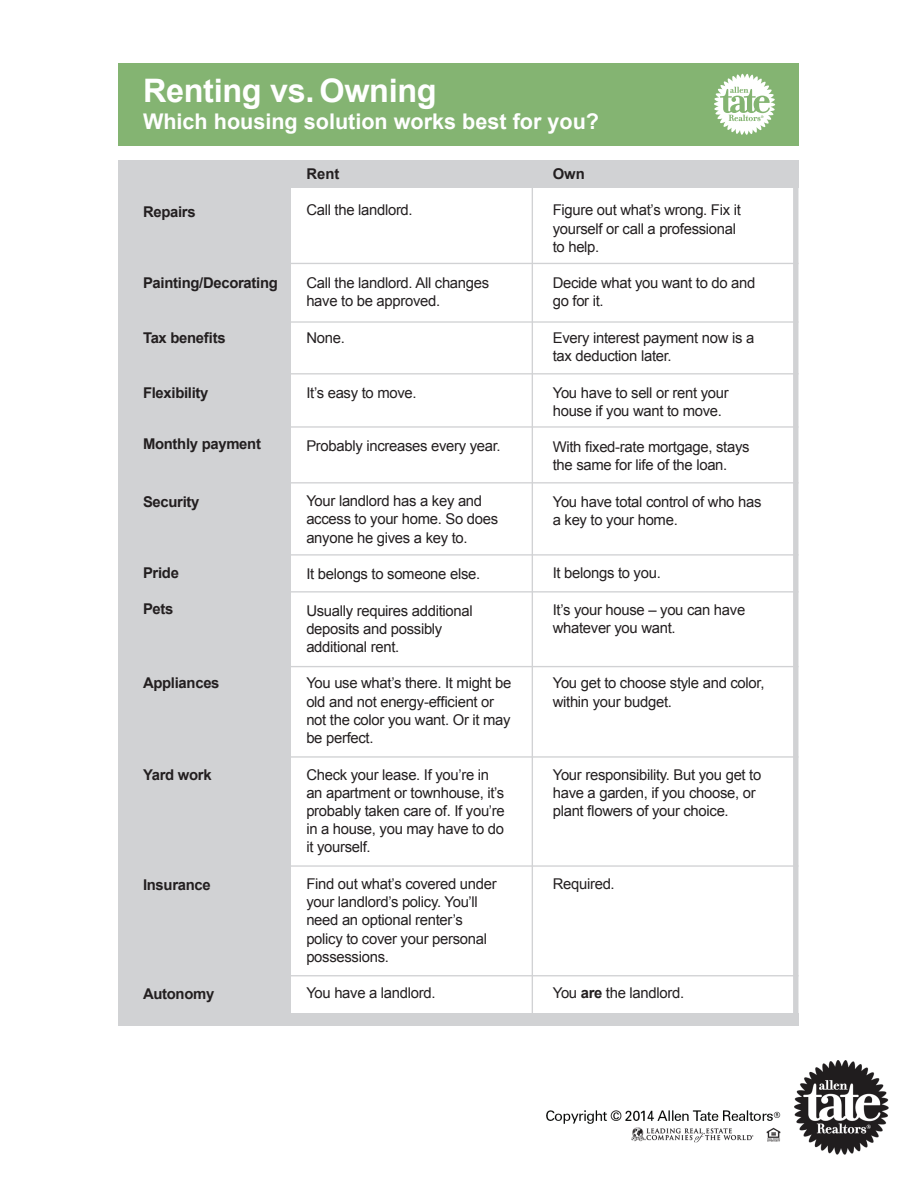
<style>
.page{position:relative;width:918px;height:1188px;background:#fff}
.page>*{position:absolute;margin:0;border:0;box-sizing:border-box;transform-origin:0 0}
.t1{font:700 32.4px "Arial";letter-spacing:-.01em;color:#fff}
.t2{font:700 21.6px "Arial";color:#fff}
.t3{font:14.85px/18.1px "Arial";letter-spacing:-.02em;color:#231f20}
.t4{font:700 14.85px "Arial";letter-spacing:-.02em;color:#231f20}
.s1{font-weight:700}
</style>
<div class="page">
<div style="left:118px;top:63px;width:680px;height:82px;background:#84b472"></div>
<hr style="left:284px;top:263px;width:514px;height:1px;background:#d1d2d4">
<hr style="left:284px;top:321px;width:514px;height:2px;background:#d1d2d4">
<hr style="left:284px;top:373px;width:514px;height:1px;background:#d1d2d4">
<hr style="left:284px;top:426px;width:514px;height:2px;background:#d1d2d4">
<hr style="left:284px;top:482px;width:514px;height:2px;background:#d1d2d4">
<hr style="left:284px;top:554px;width:514px;height:2px;background:#d1d2d4">
<hr style="left:284px;top:591px;width:514px;height:2px;background:#d1d2d4">
<hr style="left:284px;top:666px;width:514px;height:1px;background:#d1d2d4">
<hr style="left:284px;top:756px;width:514px;height:2px;background:#d1d2d4">
<hr style="left:284px;top:865px;width:514px;height:2px;background:#d1d2d4">
<hr style="left:284px;top:975px;width:514px;height:1px;background:#d1d2d4">
<div style="left:118px;top:161px;width:173px;height:857px;background:#d1d2d4"></div>
<div style="left:118px;top:161px;width:680px;height:27px;background:#d1d2d4"></div>
<div style="left:793px;top:161px;width:5px;height:857px;background:#d1d2d4"></div>
<hr style="left:532px;top:161px;width:1px;height:857px;background:#d1d2d4">
<div style="left:118px;top:1014px;width:680px;height:12px;background:#d1d2d4"></div>
<svg style="left:714px;top:74px;width:61px;height:61px"></svg>
<img style="left:546px;top:1060px;width:343px;height:94px">
<h1 class="t1" style="left:143px;top:69px;width:295px">Renting vs. Owning</h1>
<h2 class="t2" style="left:143px;top:107px;width:458px">Which housing solution works best for you?</h2>
<p class="t4" style="left:553px;top:164px;width:34px">Own</p>
<p class="t3" style="left:553px;top:201px;width:190px">Figure out what’s wrong. Fix it yourself or call a professional to help.</p>
<p class="t3" style="left:553px;top:274px;width:204px">Decide what you want to do and go for it.</p>
<p class="t3" style="left:553px;top:329px;width:203px">Every interest payment now is a tax deduction later.</p>
<p class="t3" style="left:553px;top:383px;width:178px">You have to sell or rent your house if you want to move.</p>
<p class="t3" style="left:553px;top:438px;width:198px">With fixed-rate mortgage, stays the same for life of the loan.</p>
<p class="t3" style="left:553px;top:493px;width:210px">You have total control of who has a key to your home.</p>
<p class="t3" style="left:553px;top:564px;width:110px">It belongs to you.</p>
<p class="t3" style="left:553px;top:601px;width:194px">It’s your house – you can have whatever you want.</p>
<p class="t4" style="left:306px;top:164px;width:34px">Rent</p>
<p class="t3" style="left:306px;top:201px;width:108px">Call the landlord.</p>
<p class="t4" style="left:143px;top:202px;width:54px">Repairs</p>
<p class="t4" style="left:143px;top:273px;width:136px">Painting/Decorating</p>
<p class="t3" style="left:306px;top:274px;width:184px">Call the landlord. All changes have to be approved.</p>
<p class="t3" style="left:306px;top:329px;width:40px">None.</p>
<p class="t4" style="left:143px;top:328px;width:84px">Tax benefits</p>
<p class="t4" style="left:143px;top:383px;width:67px">Flexibility</p>
<p class="t4" style="left:143px;top:435px;width:119px">Monthly payment</p>
<p class="t3" style="left:306px;top:384px;width:112px">It’s easy to move.</p>
<p class="t3" style="left:306px;top:437px;width:196px">Probably increases every year.</p>
<p class="t3" style="left:306px;top:492px;width:193px">Your landlord has a key and access to your home. So does anyone he gives a key to.</p>
<p class="t3" style="left:306px;top:565px;width:175px">It belongs to someone else.</p>
<p class="t3" style="left:306px;top:601px;width:168px">Usually requires additional deposits and possibly additional rent.</p>
<p class="t3" style="left:306px;top:674px;width:207px">You use what’s there. It might be old and not energy-efficient or not the color you want. Or it may be perfect.</p>
<p class="t3" style="left:306px;top:765px;width:200px">Check your lease. If you’re in an apartment or townhouse, it’s probably taken care of. If you’re in a house, you may have to do it yourself.</p>
<p class="t3" style="left:306px;top:875px;width:192px">Find out what’s covered under your landlord’s policy. You’ll need an optional renter’s policy to cover your personal possessions.</p>
<p class="t3" style="left:306px;top:984px;width:131px">You have a landlord.</p>
<p class="t4" style="left:143px;top:492px;width:58px">Security</p>
<p class="t4" style="left:143px;top:563px;width:37px">Pride</p>
<p class="t4" style="left:143px;top:599px;width:32px">Pets</p>
<p class="t4" style="left:143px;top:673px;width:78px">Appliances</p>
<p class="t3" style="left:553px;top:674px;width:213px">You get to choose style and color, within your budget.</p>
<p class="t4" style="left:143px;top:765px;width:70px">Yard work</p>
<p class="t3" style="left:553px;top:765px;width:210px">Your responsibility. But you get to have a garden, if you choose, or plant flowers of your choice.</p>
<p class="t3" style="left:553px;top:875px;width:63px">Required.</p>
<p class="t4" style="left:143px;top:875px;width:69px">Insurance</p>
<p class="t3" style="left:553px;top:984px;width:133px">You <span class="s1">are</span> the landlord.</p>
<p class="t4" style="left:143px;top:984px;width:73px">Autonomy</p>
</div>
